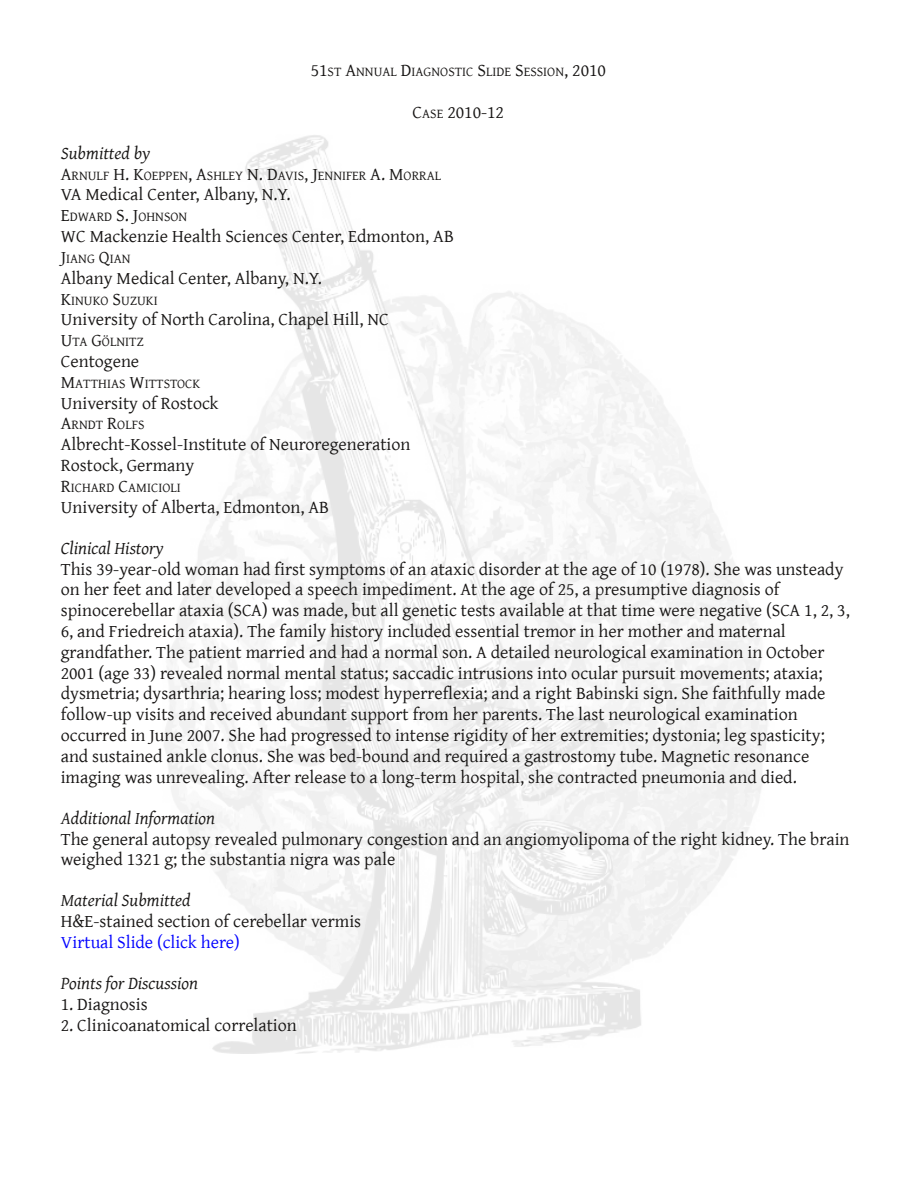
<style>
.page{position:relative;width:918px;height:1188px;background:#fff}
.page>*{position:absolute;margin:0;border:0;box-sizing:border-box;transform-origin:0 0}
.t1{font:18px/20.9px "Gentium";color:#161413}
.t2{font:italic 18px "Gentium";color:#161413}
.t3{font:18px "Gentium";color:#00f}
.t4{font:13.5px "Gentium";color:#161413}
.s1{font-size:18px}
.s2{font-size:13.5px}
</style>
<div class="page">
<img style="left:164px;top:135px;width:603px;height:919px">
<p class="t4" style="left:311px;top:64px;width:297px"><span class="s1">51</span>ST <span class="s1">A</span>NNUAL <span class="s1">D</span>IAGNOSTIC <span class="s1">S</span>LIDE <span class="s1">S</span>ESSION<span class="s1">, 2010</span></p>
<p class="t1" style="left:413px;top:101px;width:93px">C<span class="s2">ASE</span> 2010-12</p>
<p class="t2" style="left:61px;top:142px;width:91px">Submitted by</p>
<p class="t4" style="left:61px;top:167px;width:382px"><span class="s1">A</span>RNULF <span class="s1">H. K</span>OEPPEN<span class="s1">, A</span>SHLEY <span class="s1">N. D</span>AVIS<span class="s1">, J</span>ENNIFER <span class="s1">A. M</span>ORRAL</p>
<p class="t1" style="left:61px;top:184px;width:231px">VA Medical Center, Albany, N.Y.</p>
<p class="t4" style="left:61px;top:209px;width:128px"><span class="s1">E</span>DWARD <span class="s1">S. J</span>OHNSON</p>
<p class="t1" style="left:61px;top:225px;width:395px">WC Mackenzie Health Sciences Center, Edmonton, AB</p>
<p class="t4" style="left:61px;top:250px;width:71px"><span class="s1">J</span>IANG <span class="s1">Q</span>IAN</p>
<p class="t1" style="left:61px;top:267px;width:263px">Albany Medical Center, Albany, N.Y.</p>
<p class="t4" style="left:61px;top:292px;width:98px"><span class="s1">K</span>INUKO <span class="s1">S</span>UZUKI</p>
<p class="t1" style="left:61px;top:309px;width:330px">University of North Carolina, Chapel Hill, NC</p>
<p class="t4" style="left:61px;top:334px;width:84px"><span class="s1">U</span>TA <span class="s1">G</span>ÖLNITZ</p>
<p class="t1" style="left:61px;top:350px;width:80px">Centogene</p>
<p class="t4" style="left:61px;top:375px;width:141px"><span class="s1">M</span>ATTHIAS <span class="s1">W</span>ITTSTOCK</p>
<p class="t1" style="left:61px;top:392px;width:159px">University of Rostock</p>
<p class="t4" style="left:61px;top:417px;width:85px"><span class="s1">A</span>RNDT <span class="s1">R</span>OLFS</p>
<p class="t1" style="left:61px;top:434px;width:351px">Albrecht-Kossel-Institute of Neuroregeneration<br>Rostock, Germany</p>
<p class="t4" style="left:61px;top:479px;width:122px"><span class="s1">R</span>ICHARD <span class="s1">C</span>AMICIOLI</p>
<p class="t1" style="left:61px;top:496px;width:270px">University of Alberta, Edmonton, AB</p>
<p class="t2" style="left:61px;top:537px;width:104px">Clinical History</p>
<p class="t1" style="left:61px;top:558px;width:791px">This 39-year-old woman had first symptoms of an ataxic disorder at the age of 10 (1978). She was unsteady on her feet and later developed a speech impediment. At the age of 25, a presumptive diagnosis of spinocerebellar ataxia (SCA) was made, but all genetic tests available at that time were negative (SCA 1, 2, 3, 6, and Friedreich ataxia). The family history included essential tremor in her mother and maternal grandfather. The patient married and had a normal son. A detailed neurological examination in October 2001 (age 33) revealed normal mental status; saccadic intrusions into ocular pursuit movements; ataxia; dysmetria; dysarthria; hearing loss; modest hyperreflexia; and a right Babinski sign. She faithfully made follow-up visits and received abundant support from her parents. The last neurological examination occurred in June 2007. She had progressed to intense rigidity of her extremities; dystonia; leg spasticity; and sustained ankle clonus. She was bed-bound and required a gastrostomy tube. Magnetic resonance imaging was unrevealing. After release to a long-term hospital, she contracted pneumonia and died.</p>
<p class="t2" style="left:61px;top:807px;width:156px">Additional Information</p>
<p class="t1" style="left:61px;top:828px;width:790px">The general autopsy revealed pulmonary congestion and an angiomyolipoma of the right kidney. The brain weighed 1321 g; the substantia nigra was pale</p>
<p class="t2" style="left:61px;top:890px;width:132px">Material Submitted</p>
<p class="t1" style="left:61px;top:911px;width:302px">H&amp;E-stained section of cerebellar vermis</p>
<p class="t3" style="left:61px;top:931px;width:181px">Virtual Slide (click here)</p>
<p class="t2" style="left:61px;top:972px;width:139px">Points for Discussion</p>
<p class="t1" style="left:61px;top:993px;width:88px">1. Diagnosis</p>
<p class="t1" style="left:61px;top:1014px;width:238px">2. Clinicoanatomical correlation</p>
</div>
